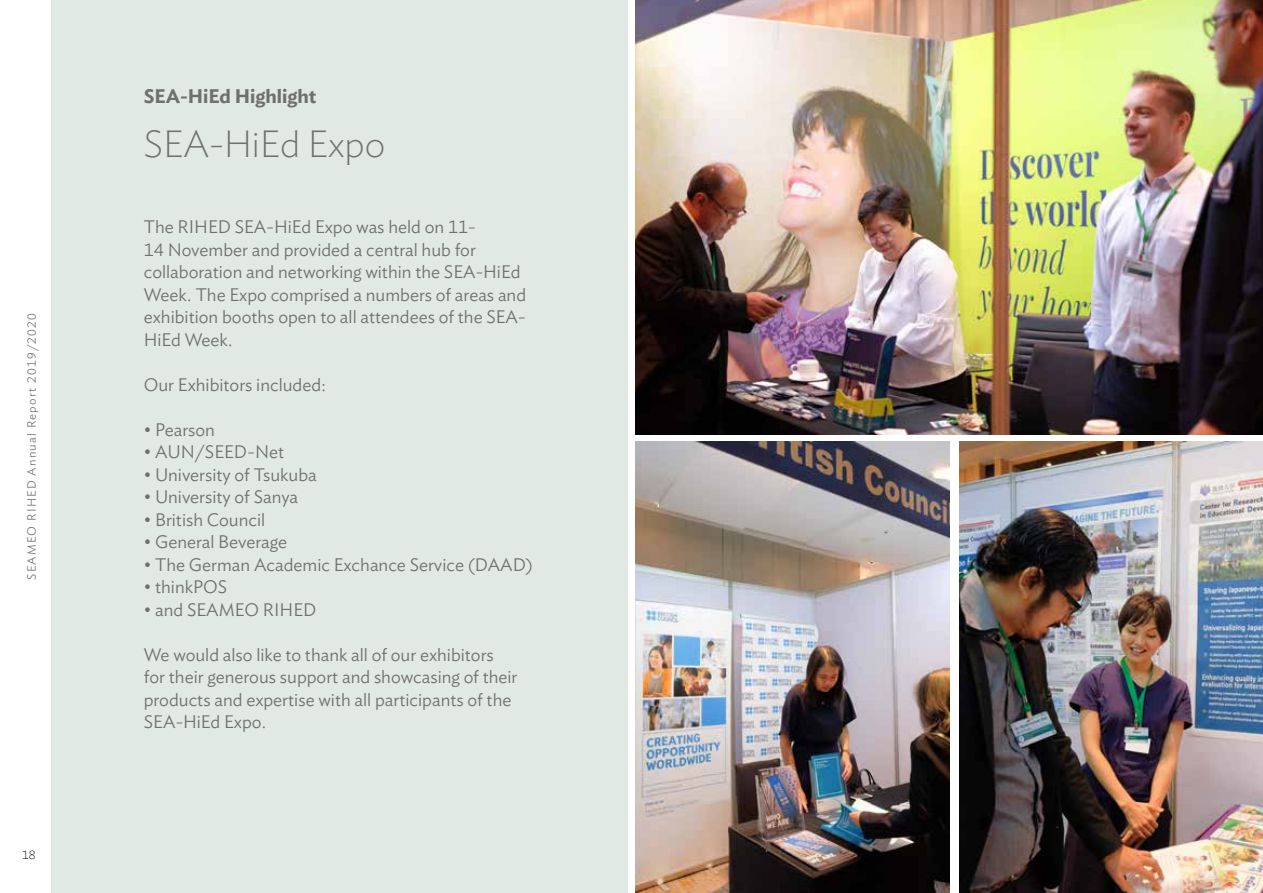
<style>
.page{position:relative;width:1263px;height:893px;background:#fff}
.page>*{position:absolute;margin:0;border:0;box-sizing:border-box;transform-origin:0 0}
.t1{font:200 37.5px "Ideal Sans";color:#706f70}
.t2{font:600 19.5px "Ideal Sans";color:#706f70}
.t3{font:300 18px/22.5px "Ideal Sans";color:#706f70}
.t4{font:300 12px "Ideal Sans";letter-spacing:.1em;color:#797879}
.t5{font:200 12px "Ideal Sans";color:#000}
</style>
<div class="page">
<div style="left:51px;top:0;width:577px;height:893px;background:#e0e9e4"></div>
<img style="left:635px;top:441px;width:314px;height:452px">
<img style="left:635px;top:0;width:628px;height:435px">
<img style="left:960px;top:441px;width:303px;height:452px">
<p class="t4" style="left:22px;top:580px;width:268px;rotate:-90deg">SEAMEO RIHED Annual Report 2019/2020</p>
<p class="t5" style="left:22px;top:846px;width:15px">18</p>
<p class="t2" style="left:144px;top:80px;width:174px">SEA-HiEd Highlight</p>
<h1 class="t1" style="left:144px;top:114px;width:243px">SEA-HiEd Expo</h1>
<p class="t3" style="left:144px;top:214px;width:384px">The RIHED SEA-HiEd Expo was held on 11-<br>14 November and provided a central hub for collaboration and networking within the SEA-HiEd Week. The Expo comprised a numbers of areas and exhibition booths open to all attendees of the SEA-HiEd Week.</p>
<p class="t3" style="left:144px;top:372px;width:184px">Our Exhibitors included:</p>
<p class="t3" style="left:144px;top:417px;width:73px">• Pearson</p>
<p class="t3" style="left:144px;top:439px;width:142px">• AUN/SEED-Net</p>
<p class="t3" style="left:144px;top:462px;width:174px">• University of Tsukuba</p>
<p class="t3" style="left:144px;top:484px;width:156px">• University of Sanya</p>
<p class="t3" style="left:144px;top:507px;width:123px">• British Council</p>
<p class="t3" style="left:144px;top:529px;width:145px">• General Beverage</p>
<p class="t3" style="left:144px;top:552px;width:391px">• The German Academic Exchance Service (DAAD)</p>
<p class="t3" style="left:144px;top:574px;width:85px">• thinkPOS</p>
<p class="t3" style="left:144px;top:597px;width:174px">• and SEAMEO RIHED</p>
<p class="t3" style="left:144px;top:642px;width:375px">We would also like to thank all of our exhibitors for their generous support and showcasing of their products and expertise with all participants of the SEA-HiEd Expo.</p>
</div>
